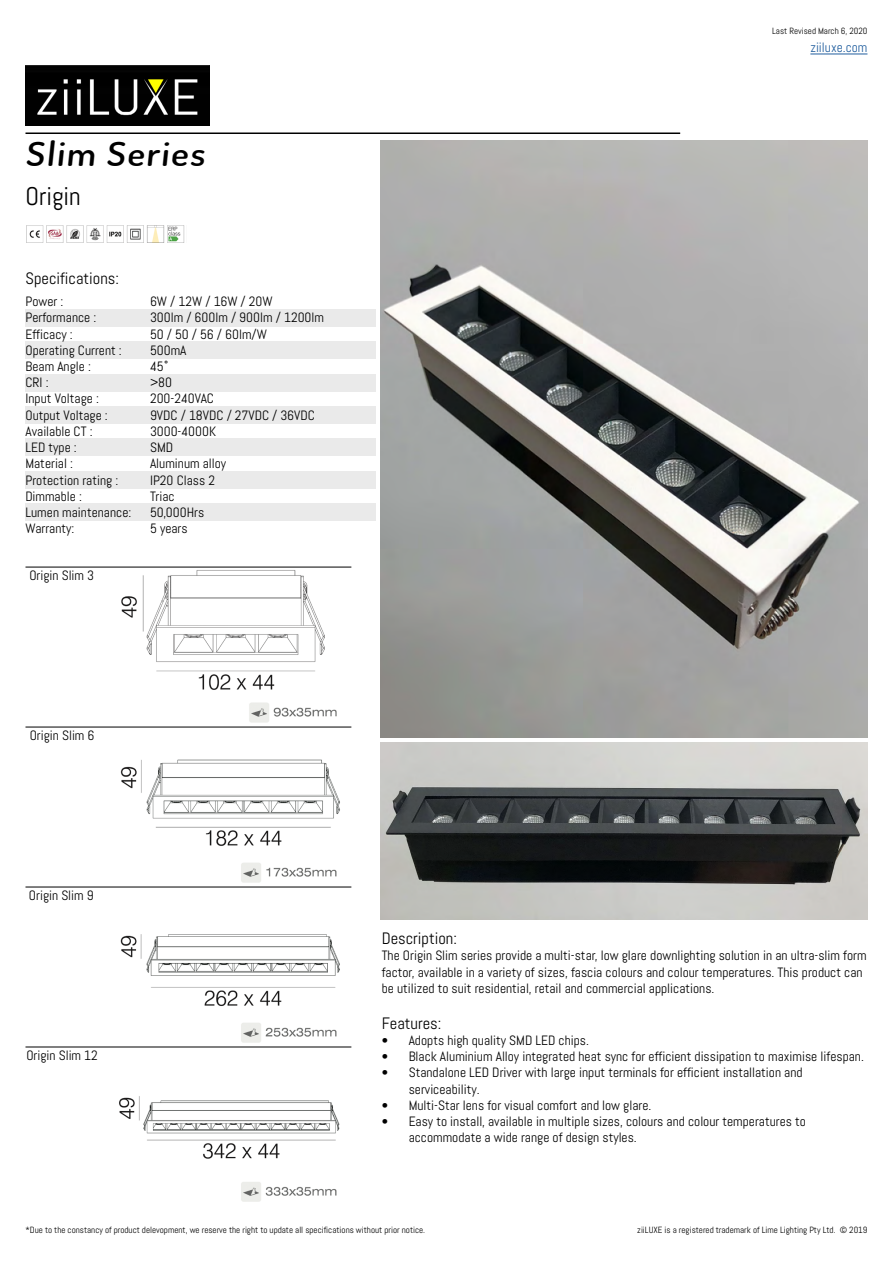
<style>
.page{position:relative;width:893px;height:1263px;background:#fff}
.page>*{position:absolute;margin:0;border:0;box-sizing:border-box;transform-origin:0 0}
.t1{font:200 33px "Dosis";color:#000;scale:1.11 1}
.t2{font:25.5px "Abel";color:#000}
.t3{font:16.5px "Abel";color:#000}
.t4{font:13.5px/16.2px "Abel";color:#000}
.t5{font:13.5px "Abel";color:#215e9e}
.t6{font:9px "Abel";color:#000}
</style>
<div class="page">
<hr style="left:26px;top:132px;width:654px;height:2px;background:#000">
<img style="left:26px;top:65px;width:184px;height:61px">
<hr style="left:810px;top:54px;width:57px;height:1px;background:#215e9e">
<img style="left:381px;top:141px;width:486px;height:597px">
<img style="left:381px;top:743px;width:486px;height:177px">
<img style="left:116px;top:570px;width:225px;height:632px">
<img style="left:26px;top:225px;width:159px;height:17px">
<div style="left:26px;top:309px;width:124px;height:17px;background:#eaeaea"></div>
<div style="left:26px;top:342px;width:124px;height:17px;background:#eaeaea"></div>
<div style="left:26px;top:374px;width:124px;height:17px;background:#eaeaea"></div>
<div style="left:26px;top:406px;width:124px;height:18px;background:#eaeaea"></div>
<div style="left:26px;top:439px;width:124px;height:17px;background:#eaeaea"></div>
<div style="left:26px;top:471px;width:124px;height:17px;background:#eaeaea"></div>
<div style="left:26px;top:504px;width:124px;height:17px;background:#eaeaea"></div>
<div style="left:150px;top:309px;width:225px;height:17px;background:#eaeaea"></div>
<div style="left:150px;top:342px;width:225px;height:17px;background:#eaeaea"></div>
<div style="left:150px;top:374px;width:225px;height:17px;background:#eaeaea"></div>
<div style="left:150px;top:406px;width:225px;height:18px;background:#eaeaea"></div>
<div style="left:150px;top:439px;width:225px;height:17px;background:#eaeaea"></div>
<div style="left:150px;top:471px;width:225px;height:17px;background:#eaeaea"></div>
<div style="left:150px;top:504px;width:225px;height:17px;background:#eaeaea"></div>
<hr style="left:26px;top:567px;width:325px;height:1px;background:#000">
<hr style="left:26px;top:727px;width:325px;height:1px;background:#000">
<hr style="left:26px;top:887px;width:325px;height:1px;background:#000">
<hr style="left:26px;top:1046px;width:325px;height:1px;background:#000">
<p class="t1" style="left:26px;top:131px;width:167px">Slim Series</p>
<p class="t2" style="left:26px;top:180px;width:57px">Origin</p>
<p class="t3" style="left:26px;top:268px;width:95px">Specifications:</p>
<p class="t4" style="left:26px;top:294px;width:39px">Power :</p>
<p class="t4" style="left:26px;top:310px;width:72px">Performance :</p>
<p class="t4" style="left:26px;top:326px;width:49px">Efficacy :</p>
<p class="t4" style="left:26px;top:342px;width:98px">Operating Current :</p>
<p class="t4" style="left:26px;top:358px;width:67px">Beam Angle :</p>
<p class="t4" style="left:26px;top:375px;width:25px">CRI :</p>
<p class="t4" style="left:26px;top:391px;width:75px">Input Voltage :</p>
<p class="t4" style="left:26px;top:407px;width:84px">Output Voltage :</p>
<p class="t4" style="left:26px;top:423px;width:69px">Available CT :</p>
<p class="t4" style="left:26px;top:439px;width:53px">LED type :</p>
<p class="t4" style="left:26px;top:456px;width:49px">Material :</p>
<p class="t4" style="left:26px;top:472px;width:94px">Protection rating :</p>
<p class="t4" style="left:26px;top:488px;width:58px">Dimmable :</p>
<p class="t4" style="left:26px;top:504px;width:107px">Lumen maintenance:</p>
<p class="t4" style="left:26px;top:520px;width:50px">Warranty:</p>
<p class="t4" style="left:29px;top:568px;width:66px">Origin Slim 3</p>
<p class="t4" style="left:150px;top:294px;width:124px">6W / 12W / 16W / 20W</p>
<p class="t4" style="left:150px;top:310px;width:176px">300lm / 600lm / 900lm / 1200lm</p>
<p class="t4" style="left:150px;top:326px;width:118px">50 / 50 / 56 / 60lm/W</p>
<p class="t4" style="left:150px;top:342px;width:38px">500mA</p>
<p class="t4" style="left:150px;top:358px;width:21px">45˚</p>
<p class="t4" style="left:150px;top:375px;width:23px">&gt;80</p>
<p class="t4" style="left:150px;top:391px;width:66px">200-240VAC</p>
<p class="t4" style="left:150px;top:407px;width:166px">9VDC / 18VDC / 27VDC / 36VDC</p>
<p class="t4" style="left:150px;top:423px;width:68px">3000-4000K</p>
<p class="t4" style="left:150px;top:439px;width:25px">SMD</p>
<p class="t4" style="left:150px;top:456px;width:78px">Aluminum alloy</p>
<p class="t4" style="left:150px;top:472px;width:67px">IP20 Class 2</p>
<p class="t4" style="left:150px;top:488px;width:26px">Triac</p>
<p class="t4" style="left:150px;top:504px;width:56px">50,000Hrs</p>
<p class="t4" style="left:150px;top:520px;width:39px">5 years</p>
<p class="t4" style="left:30px;top:727px;width:66px">Origin Slim 6</p>
<p class="t6" style="left:772px;top:26px;width:97px">Last Revised March 6, 2020</p>
<p class="t5" style="left:810px;top:38px;width:59px">ziiluxe.com</p>
<p class="t4" style="left:29px;top:887px;width:66px">Origin Slim 9</p>
<p class="t4" style="left:26px;top:1047px;width:73px">Origin Slim 12</p>
<p class="t3" style="left:382px;top:928px;width:77px">Description:</p>
<p class="t4" style="left:382px;top:947px;width:486px">The Origin Slim series provide a multi-star, low glare downlighting solution in an ultra-slim form factor, available in a variety of sizes, fascia colours and colour temperatures. This product can be utilized to suit residential, retail and commercial applications.</p>
<p class="t3" style="left:382px;top:1012px;width:61px">Features:</p>
<p class="t4" style="left:382px;top:1032px;width:209px">• Adopts high quality SMD LED chips.</p>
<p class="t4" style="left:382px;top:1048px;width:484px">• Black Aluminium Alloy integrated heat sync for efficient dissipation to maximise lifespan.</p>
<p class="t4" style="left:409px;top:1064px;width:395px;text-indent:-27px">• Standalone LED Driver with large input terminals for efficient installation and serviceability.</p>
<p class="t4" style="left:382px;top:1097px;width:271px">• Multi-Star lens for visual comfort and low glare.</p>
<p class="t4" style="left:409px;top:1113px;width:399px;text-indent:-27px">• Easy to install, available in multiple sizes, colours and colour temperatures to accommodate a wide range of design styles.</p>
<p class="t6" style="left:26px;top:1225px;width:401px">*Due to the constancy of product delevopment, we reserve the right to update all specifications without prior notice.</p>
<p class="t6" style="left:637px;top:1225px;width:232px">ziiLUXE is a registered trademark of Lime Lighting Pty Ltd. © 2019</p>
</div>
